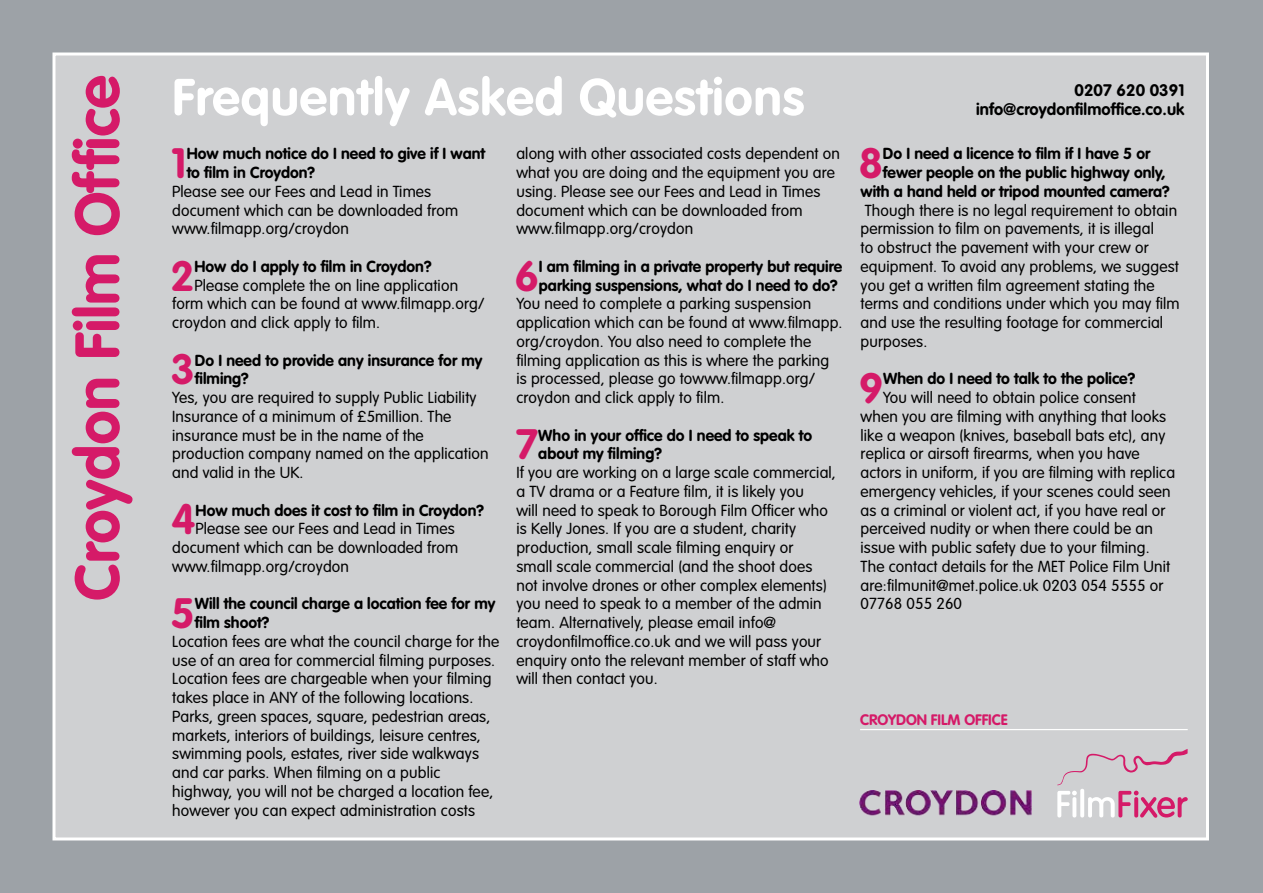
<style>
.page{position:relative;width:1263px;height:893px;background:#9da2a7}
.page>*{position:absolute;margin:0;border:0;box-sizing:border-box;transform-origin:0 0}
.t1{font:700 61.5px "VAG Rounded";color:#d51a68}
.t2{font:700 51px "VAG Rounded";letter-spacing:.015em;color:#fff}
.t3{font:700 41.85px "VAG Rounded";color:#d51a68}
.t4{font:700 16.5px/19.5px "VAG Rounded";letter-spacing:.005em;color:#000;text-align:right}
.t5{font:300 15.75px/18.8px "VAG Rounded";letter-spacing:.01em;color:#000}
.t6{font:700 15.75px/18.8px "VAG Rounded";color:#000}
.t7{font:700 15px "VAG Rounded";letter-spacing:-.005em;color:#d51a68}
</style>
<div class="page">
<div style="left:52px;top:52px;width:1157px;height:788px;background:#cfd0d2;border:3px solid #fff"></div>
<svg style="left:1057px;top:749px;width:131px;height:69px"></svg>
<hr style="left:860px;top:729px;width:328px;height:1px;background:#fff">
<img style="left:860px;top:790px;width:171px;height:26px">
<h1 class="t1" style="left:61px;top:601px;width:527px;rotate:-90deg">Croydon Film Office</h1>
<h2 class="t2" style="left:172px;top:67px;width:634px">Frequently Asked Questions</h2>
<p class="t4" style="left:976px;top:80px;width:210px">0207 620 0391 info@croydonfilmoffice.co.uk</p>
<h3 class="t3" style="left:171px;top:139px;width:17px">1</h3>
<p class="t6" style="left:187px;top:144px;width:300px">How much notice do I need to give if I want to film in Croydon?</p>
<p class="t5" style="left:172px;top:182px;width:288px">Please see our Fees and Lead in Times document which can be downloaded from www.filmapp.org/croydon</p>
<h3 class="t3" style="left:170px;top:251px;width:26px">2</h3>
<p class="t6" style="left:194px;top:257px;width:239px">How do I apply to film in Croydon?</p>
<p class="t5" style="left:172px;top:276px;width:314px;text-indent:22px">Please complete the on line application form which can be found at www.filmapp.org/ croydon and click apply to film.</p>
<h3 class="t3" style="left:171px;top:345px;width:26px">3</h3>
<p class="t6" style="left:195px;top:351px;width:289px">Do I need to provide any insurance for my filming?</p>
<p class="t5" style="left:172px;top:388px;width:318px">Yes, you are required to supply Public Liability Insurance of a minimum of £5million. The insurance must be in the name of the production company named on the application and valid in the UK.</p>
<h3 class="t3" style="left:172px;top:495px;width:26px">4</h3>
<p class="t6" style="left:196px;top:501px;width:290px">How much does it cost to film in Croydon?</p>
<p class="t5" style="left:172px;top:519px;width:288px;text-indent:23px">Please see our Fees and Lead in Times document which can be downloaded from www.filmapp.org/croydon</p>
<h3 class="t3" style="left:171px;top:589px;width:26px">5</h3>
<p class="t6" style="left:195px;top:594px;width:302px">Will the council charge a location fee for my film shoot?</p>
<p class="t5" style="left:172px;top:632px;width:329px">Location fees are what the council charge for the use of an area for commercial filming purposes.<br>Location fees are chargeable when your filming takes place in ANY of the following locations.<br>Parks, green spaces, square, pedestrian areas, markets, interiors of buildings, leisure centres, swimming pools, estates, river side walkways and car parks. When filming on a public highway, you will not be charged a location fee, however you can expect administration costs</p>
<p class="t5" style="left:516px;top:144px;width:325px">along with other associated costs dependent on what you are doing and the equipment you are using. Please see our Fees and Lead in Times document which can be downloaded from www.filmapp.org/croydon</p>
<h3 class="t3" style="left:515px;top:251px;width:26px">6</h3>
<p class="t6" style="left:539px;top:257px;width:305px">I am filming in a private property but require parking suspensions, what do I need to do?</p>
<p class="t5" style="left:516px;top:294px;width:328px">You need to complete a parking suspension application which can be found at www.filmapp. org/croydon. You also need to complete the filming application as this is where the parking is processed, please go towww.filmapp.org/ croydon and click apply to film.</p>
<h3 class="t3" style="left:516px;top:420px;width:24px">7</h3>
<p class="t6" style="left:538px;top:426px;width:275px">Who in your office do I need to speak to about my filming?</p>
<p class="t5" style="left:516px;top:463px;width:321px">If you are working on a large scale commercial, a TV drama or a Feature film, it is likely you<br>will need to speak to Borough Film Officer who is Kelly Jones. If you are a student, charity production, small scale filming enquiry or<br>small scale commercial (and the shoot does not involve drones or other complex elements) you need to speak to a member of the admin team. Alternatively, please email info@ croydonfilmoffice.co.uk and we will pass your enquiry onto the relevant member of staff who will then contact you.</p>
<h3 class="t3" style="left:859px;top:139px;width:26px">8</h3>
<p class="t6" style="left:883px;top:144px;width:269px">Do I need a licence to film if I have 5 or</p>
<p class="t6" style="left:883px;top:163px;width:284px">fewer people on the public highway only,</p>
<p class="t6" style="left:860px;top:182px;width:311px">with a hand held or tripod mounted camera?</p>
<p class="t5" style="left:860px;top:201px;width:321px">Though there is no legal requirement to obtain permission to film on pavements, it is illegal<br>to obstruct the pavement with your crew or equipment. To avoid any problems, we suggest you get a written film agreement stating the terms and conditions under which you may film and use the resulting footage for commercial purposes.</p>
<h3 class="t3" style="left:859px;top:364px;width:26px">9</h3>
<p class="t6" style="left:883px;top:369px;width:254px">When do I need to talk to the police?</p>
<p class="t5" style="left:860px;top:388px;width:316px;text-indent:23px">You will need to obtain police consent when you are filming with anything that looks like a weapon (knives, baseball bats etc), any replica or airsoft firearms, when you have actors in uniform, if you are filming with replica emergency vehicles, if your scenes could seen as a criminal or violent act, if you have real or perceived nudity or when there could be an issue with public safety due to your filming.<br>The contact details for the MET Police Film Unit are:filmunit@met.police.uk 0203 054 5555 or 07768 055 260</p>
<p class="t7" style="left:860px;top:711px;width:149px">CROYDON FILM OFFICE</p>
</div>
